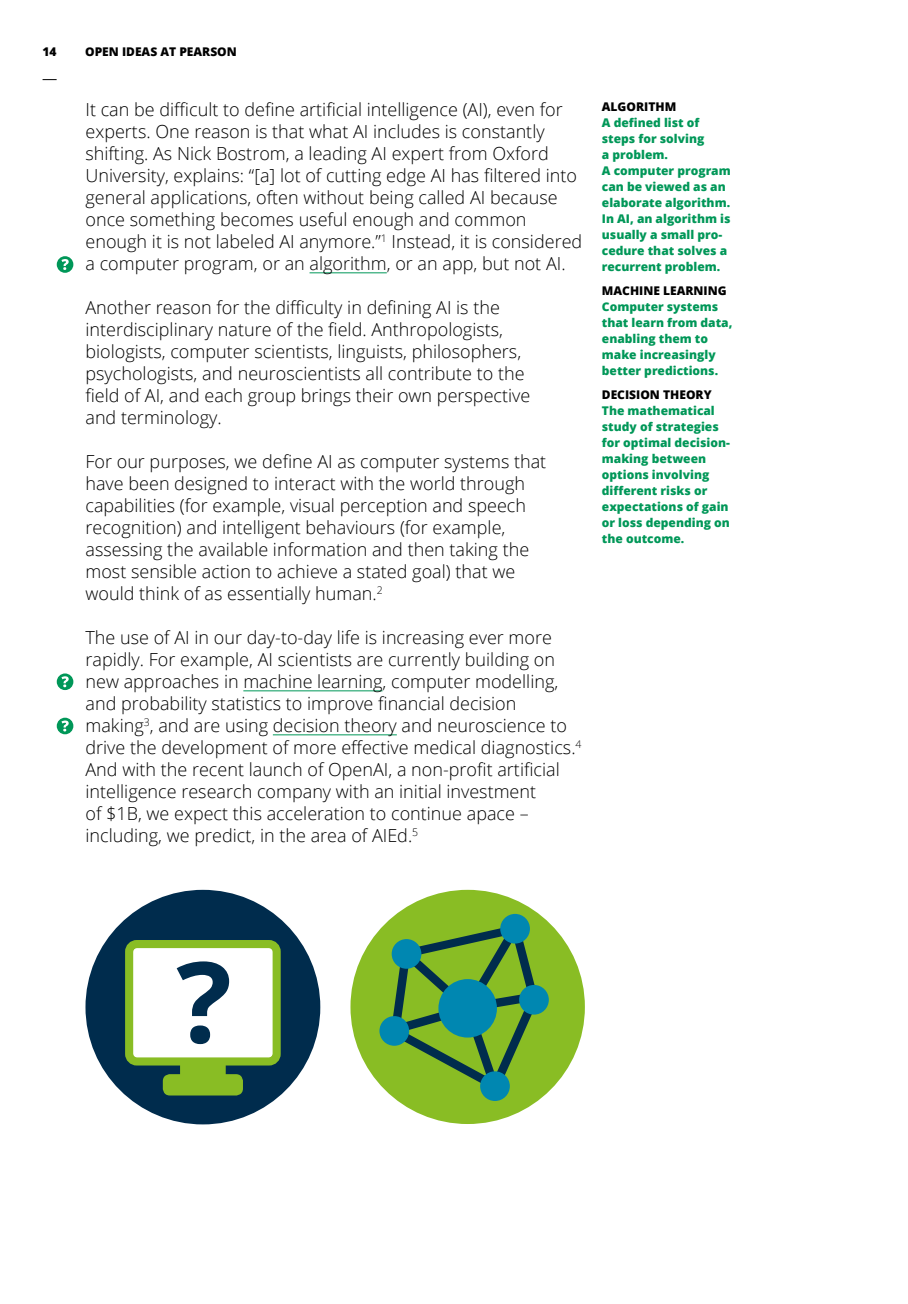
<style>
.page{position:relative;width:908px;height:1304px;background:#fff}
.page>*{position:absolute;margin:0;border:0;box-sizing:border-box;transform-origin:0 0}
.t1{font:300 18px/22px "Open Sans";color:#000}
.t2{font:800 12px/16px "Open Sans";color:#009758}
.t3{font:800 12px "Open Sans";color:#000}
</style>
<div class="page">
<svg style="left:43px;top:79px;width:14px;height:1px"></svg>
<hr style="left:309px;top:272px;width:77px;height:1px;background:#009758">
<hr style="left:243px;top:690px;width:139px;height:1px;background:#009758">
<hr style="left:273px;top:734px;width:123px;height:1px;background:#009758">
<div style="left:350px;top:890px;width:234px;height:234px;background:#89bd24;border-radius:50%"></div>
<svg style="left:381px;top:918px;width:163px;height:179px"></svg>
<div style="left:438px;top:979px;width:58px;height:59px;background:#0087b1;border-radius:50%"></div>
<div style="left:500px;top:914px;width:29px;height:30px;background:#0087b1;border-radius:50%"></div>
<div style="left:519px;top:985px;width:29px;height:30px;background:#0087b1;border-radius:50%"></div>
<div style="left:480px;top:1071px;width:29px;height:30px;background:#0087b1;border-radius:50%"></div>
<div style="left:379px;top:1016px;width:30px;height:30px;background:#0087b1;border-radius:50%"></div>
<div style="left:391px;top:939px;width:30px;height:30px;background:#0087b1;border-radius:50%"></div>
<div style="left:85px;top:890px;width:235px;height:234px;background:#002c4d;border-radius:50%"></div>
<svg style="left:163px;top:1065px;width:80px;height:30px;background:#76a829"></svg>
<div style="left:129px;top:944px;width:147px;height:117px;background:#fff;border-radius:8px"></div>
<div style="left:125px;top:940px;width:155px;height:125px;border:8px solid #89bd24;border-radius:8px"></div>
<svg style="left:176px;top:961px;width:53px;height:83px"></svg>
<div style="left:57px;top:673px;width:16px;height:17px;background:#009758;border-radius:50%"></div>
<svg style="left:61px;top:676px;width:8px;height:11px"></svg>
<svg style="left:57px;top:718px;width:16px;height:16px"></svg>
<svg style="left:61px;top:721px;width:8px;height:10px"></svg>
<div style="left:57px;top:256px;width:16px;height:17px;background:#009758;border-radius:50%"></div>
<svg style="left:61px;top:259px;width:8px;height:11px"></svg>
<p class="t3" style="left:43px;top:42px;width:16px">14</p>
<p class="t3" style="left:85px;top:42px;width:153px">OPEN IDEAS AT PEARSON</p>
<p class="t1" style="left:85px;top:98px;width:498px">It can be difficult to define artificial intelligence (AI), even for experts. One reason is that what AI includes is constantly shifting. As Nick Bostrom, a leading AI expert from Oxford University, explains: “[a] lot of cutting edge AI has filtered into general applications, often without being called AI because once something becomes useful enough and common enough it is not labeled AI anymore.”<sup>1</sup> Instead, it is considered a computer program, or an algorithm, or an app, but not AI.</p>
<p class="t1" style="left:85px;top:296px;width:446px">Another reason for the difficulty in defining AI is the interdisciplinary nature of the field. Anthropologists, biologists, computer scientists, linguists, philosophers, psychologists, and neuroscientists all contribute to the field of AI, and each group brings their own perspective and terminology.</p>
<p class="t1" style="left:85px;top:450px;width:462px">For our purposes, we define AI as computer systems that have been designed to interact with the world through capabilities (for example, visual perception and speech recognition) and intelligent behaviours (for example, assessing the available information and then taking the most sensible action to achieve a stated goal) that we would think of as essentially human.<sup>2</sup></p>
<p class="t1" style="left:85px;top:626px;width:497px">The use of AI in our day-to-day life is increasing ever more rapidly. For example, AI scientists are currently building on new approaches in machine learning, computer modelling, and probability statistics to improve financial decision making<sup>3</sup>, and are using decision theory and neuroscience to drive the development of more effective medical diagnostics.<sup>4<br></sup>And with the recent launch of OpenAI, a non-profit artificial intelligence research company with an initial investment<br>of $1B, we expect this acceleration to continue apace – including, we predict, in the area of AIEd.<sup>5</sup></p>
<p class="t3" style="left:601px;top:98px;width:76px">ALGORITHM</p>
<p class="t2" style="left:601px;top:114px;width:130px">A defined list of steps for solving<br>a problem.<br>A computer program can be viewed as an elaborate algorithm.<br>In AI, an algorithm is usually a small pro&shy;cedure that solves a recurrent problem.</p>
<p class="t3" style="left:601px;top:282px;width:126px">MACHINE LEARNING</p>
<p class="t2" style="left:601px;top:298px;width:132px">Computer systems that learn from data, enabling them to make increasingly better predictions.</p>
<p class="t3" style="left:601px;top:386px;width:111px">DECISION THEORY</p>
<p class="t2" style="left:601px;top:402px;width:129px">The mathematical study of strategies for optimal decision&shy;making between options involving different risks or expectations of gain or loss depending on the outcome.</p>
</div>
